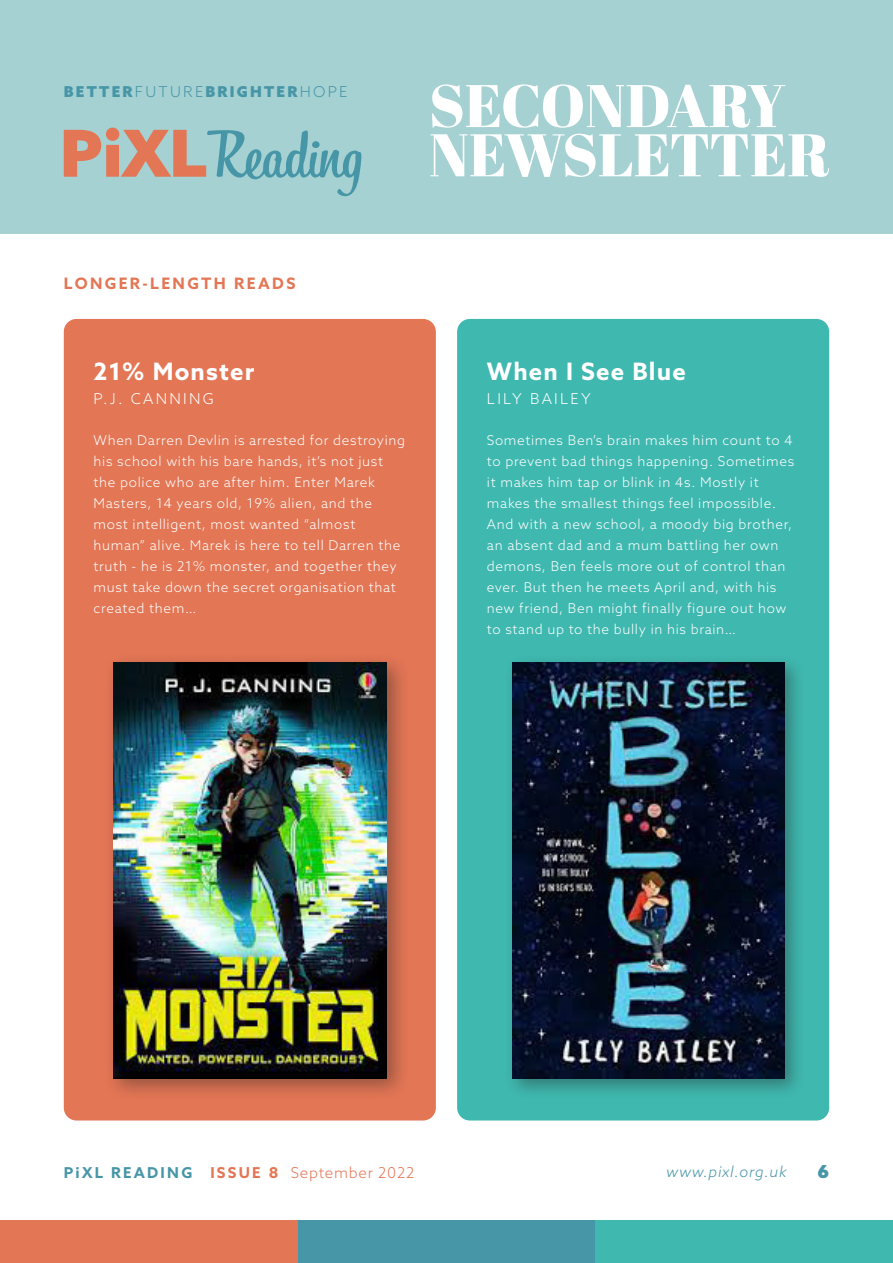
<style>
.page{position:relative;width:893px;height:1263px;background:#fff}
.page>*{position:absolute;margin:0;border:0;box-sizing:border-box;transform-origin:0 0}
.t1{font:700 24px "Azo Sans";letter-spacing:.05em;color:#fff}
.t2{font:900 18px "Azo Sans";color:#4796a7}
.t3{font:700 15.75px "Azo Sans";letter-spacing:.15em;color:#e37655}
.t4{font:300 15px "Azo Sans";letter-spacing:.05em;color:#e37655}
.t5{font:900 15px "Azo Sans";letter-spacing:.15em;color:#4796a7}
.t6{font:300 15px "Azo Sans";letter-spacing:.15em;color:#fff}
.t7{font:italic 300 15px "Azo Sans";letter-spacing:.05em;color:#4796a7}
.t8{font:300 13.5px/21px "Azo Sans";letter-spacing:.05em;color:#fff}
.s1{font-weight:300}
.s2{font-weight:700;color:#4796a7}
.s3{font-weight:700}
</style>
<div class="page">
<div style="left:595px;top:1220px;width:298px;height:43px;background:#3fb8af"></div>
<div style="left:298px;top:1220px;width:297px;height:43px;background:#4796a7"></div>
<div style="left:0;top:1220px;width:298px;height:43px;background:#e37655"></div>
<div style="left:0;top:0;width:893px;height:234px;background:#a5d1d2"></div>
<svg style="left:64px;top:128px;width:298px;height:68px"></svg>
<svg style="left:430px;top:134px;width:399px;height:43px"></svg>
<svg style="left:432px;top:84px;width:353px;height:44px"></svg>
<div style="left:64px;top:319px;width:372px;height:801px;background:#e37655;border-radius:13px"></div>
<div style="left:457px;top:319px;width:372px;height:801px;background:#3fb8af;border-radius:13px"></div>
<div style="left:104px;top:653px;width:306px;height:449px;background:#231f20;opacity:.4"></div>
<img style="left:113px;top:662px;width:273px;height:416px">
<div style="left:504px;top:654px;width:301px;height:445px;background:#231f20;opacity:.4"></div>
<img style="left:513px;top:662px;width:271px;height:416px">
<p class="t5" style="left:64px;top:81px;width:285px">BETTER<span class="s1">FUTURE</span>BRIGHTER<span class="s1">HOPE</span></p>
<p class="t3" style="left:64px;top:273px;width:233px">LONGER-LENGTH READS</p>
<p class="t1" style="left:94px;top:356px;width:162px">21% Monster</p>
<p class="t6" style="left:94px;top:389px;width:122px">P.J. CANNING</p>
<p class="t1" style="left:487px;top:356px;width:201px">When I See Blue</p>
<p class="t6" style="left:487px;top:389px;width:105px">LILY BAILEY</p>
<p class="t8" style="left:94px;top:429px;width:313px">When Darren Devlin is arrested for destroying his school with his bare hands, it’s not just the police who are after him. Enter Marek Masters, 14 years old, 19% alien, and the most intelligent, most wanted “almost human” alive. Marek is here to tell Darren the truth - he is 21% monster, and together they must take down the secret organisation that created them…</p>
<p class="t8" style="left:487px;top:429px;width:309px">Sometimes Ben’s brain makes him count to 4 to prevent bad things happening. Sometimes it makes him tap or blink in 4s. Mostly it makes the smallest things feel impossible.<br>And with a new school, a moody big brother, an absent dad and a mum battling her own demons, Ben feels more out of control than ever. But then he meets April and, with his new friend, Ben might finally figure out how to stand up to the bully in his brain…</p>
<p class="t4" style="left:64px;top:1163px;width:352px"><span class="s2">PiXL READING</span> <span class="s3">ISSUE 8</span> September 2022</p>
<p class="t7" style="left:666px;top:1162px;width:122px">www.pixl.org.uk</p>
<h2 class="t2" style="left:817px;top:1159px;width:13px">6</h2>
</div>
